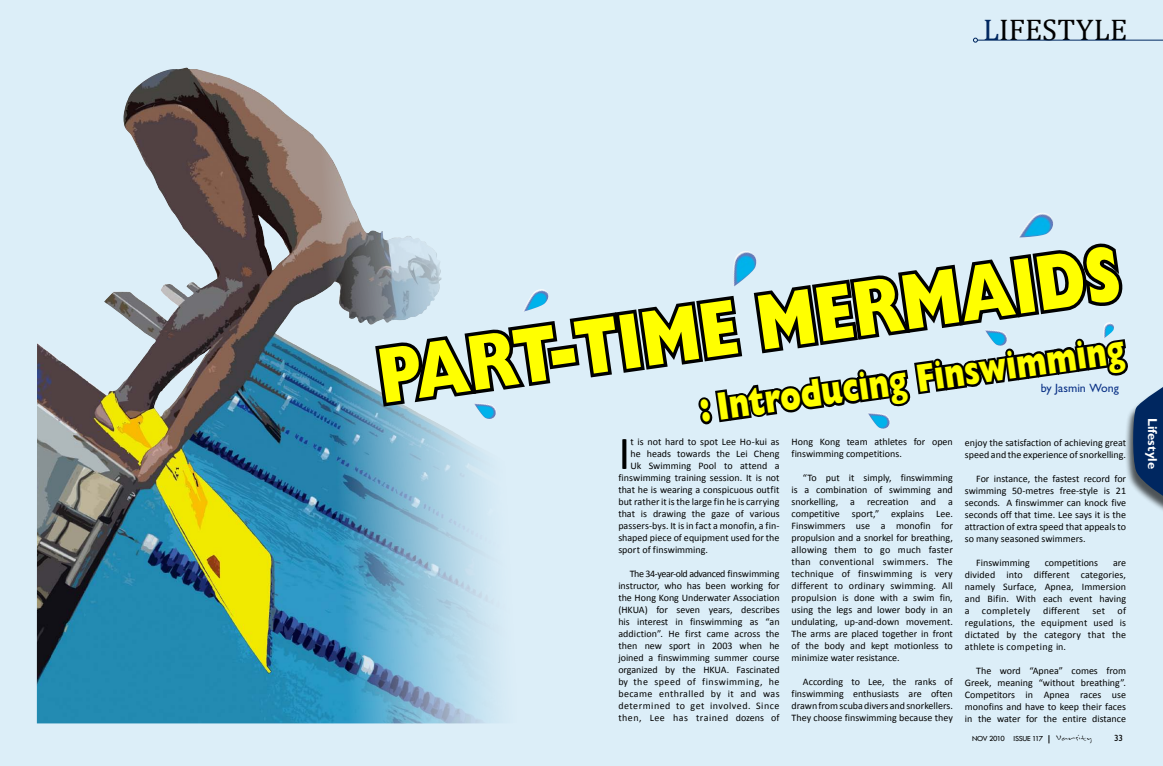
<style>
.page{position:relative;width:1163px;height:766px;background:#fff}
.page>*{position:absolute;margin:0;border:0;box-sizing:border-box;transform-origin:0 0}
.t1{font:800 79.2px "Gill Sans";color:#ff0;scale:.76 1}
.t2{font:47.8px "Calibri";color:#000}
.t3{font:800 39.6px "Gill Sans";color:#ff0;scale:.76 1}
.t4{font:30px "Cambria Math";letter-spacing:.005em;color:#000}
.t5{font:700 13px "Gill Sans";letter-spacing:.005em;color:#fff}
.t6{font:12px "Gill Sans";color:#0d3488}
.t7{font:10px/12px "Calibri";color:#000;text-align:justify}
.t8{font:10px "Inkburrow";letter-spacing:.005em;color:#000}
.t9{font:9px "Gill Sans";color:#000}
.t10{font:8px "Tw Cen";letter-spacing:-.04em;color:#000}
.s1{color:#002760}
</style>
<div class="page">
<div style="left:0;top:0;width:1162px;height:765px;background:#dceef8"></div>
<hr style="left:977px;top:40px;width:185px;height:1px;background:#002760">
<svg style="left:973px;top:38px;width:4px;height:5px"></svg>
<div style="left:1123px;top:383px;width:39px;height:130px;background:#000;opacity:.65"></div>
<img style="left:37px;top:69px;width:460px;height:654px">
<svg style="left:371px;top:243px;width:791px;height:258px"></svg>
<img style="left:474px;top:403px;width:22px;height:16px">
<img style="left:1019px;top:213px;width:34px;height:24px">
<img style="left:732px;top:251px;width:24px;height:36px">
<img style="left:522px;top:289px;width:26px;height:23px">
<img style="left:984px;top:329px;width:23px;height:17px">
<img style="left:1103px;top:322px;width:11px;height:16px">
<img style="left:867px;top:412px;width:23px;height:17px">
<h3 class="t4" style="left:982px;top:12px;width:146px"><span class="s1">L</span>IFESTYLE</h3>
<h1 class="t1" style="left:372px;top:331px;width:985px;rotate:-8deg">Part-time Mermaids</h1>
<h3 class="t3" style="left:696px;top:386px;width:565px;rotate:-8deg">: Introducing Finswimming</h3>
<p class="t6" style="left:1040px;top:381px;width:80px">by Jasmin Wong</p>
<h2 class="t2" style="left:618px;top:423px;width:14px">I</h2>
<p class="t7" style="left:630px;top:435px;width:151px">t is not hard to spot Lee Ho-kui as</p>
<p class="t7" style="left:630px;top:447px;width:151px">he heads towards the Lei Cheng</p>
<p class="t7" style="left:630px;top:459px;width:151px">Uk Swimming Pool to attend a</p>
<p class="t7" style="left:618px;top:471px;width:163px">finswimming training session. It is not</p>
<p class="t7" style="left:618px;top:483px;width:163px">that he is wearing a conspicuous outfit</p>
<p class="t7" style="left:618px;top:495px;width:163px">but rather it is the large fin he is carrying</p>
<p class="t7" style="left:618px;top:507px;width:163px">that is drawing the gaze of various</p>
<p class="t7" style="left:618px;top:519px;width:163px">passers-bys. It is in fact a monofin, a fin-</p>
<p class="t7" style="left:618px;top:531px;width:163px">shaped piece of equipment used for the</p>
<p class="t7" style="left:618px;top:543px;width:91px">sport of finswimming.</p>
<p class="t7" style="left:618px;top:567px;width:163px;text-indent:11px">The 34-year-old advanced finswimming instructor, who has been working for the Hong Kong Underwater Association (HKUA) for seven years, describes his interest in finswimming as “an addiction”. He first came across the then new sport in 2003 when he joined a finswimming summer course organized by the HKUA. Fascinated by the speed of finswimming, he became enthralled by it and was determined to get involved. Since then, Lee has trained dozens of</p>
<p class="t7" style="left:791px;top:435px;width:163px">Hong Kong team athletes for open finswimming competitions.</p>
<p class="t7" style="left:791px;top:471px;width:163px;text-indent:11px">“To put it simply, finswimming is a combination of swimming and snorkelling, a recreation and a competitive sport,” explains Lee.<br>Finswimmers use a monofin for propulsion and a snorkel for breathing, allowing them to go much faster than conventional swimmers. The technique of finswimming is very different to ordinary swimming. All propulsion is done with a swim fin, using the legs and lower body in an undulating, up-and-down movement.<br>The arms are placed together in front of the body and kept motionless to minimize water resistance.</p>
<p class="t7" style="left:791px;top:675px;width:163px;text-indent:11px">According to Lee, the ranks of finswimming enthusiasts are often drawn from scuba divers and snorkellers.<br>They choose finswimming because they</p>
<p class="t7" style="left:964px;top:436px;width:163px">enjoy the satisfaction of achieving great speed and the experience of snorkelling.</p>
<p class="t7" style="left:964px;top:472px;width:163px;text-indent:11px">For instance, the fastest record for swimming 50-metres free-style is 21 seconds. A finswimmer can knock five seconds off that time. Lee says it is the attraction of extra speed that appeals to so many seasoned swimmers.</p>
<p class="t7" style="left:976px;top:556px;width:55px">Finswimming</p>
<p class="t7" style="left:1044px;top:556px;width:55px">competitions</p>
<p class="t7" style="left:964px;top:556px;width:163px;text-indent:148px">are divided into different categories, namely Surface, Apnea, Immersion and Bifin. With each event having a completely</p>
<p class="t7" style="left:964px;top:604px;width:163px;text-indent:153px">of regulations, the equipment used is dictated by the category that the athlete is competing in.</p>
<p class="t7" style="left:964px;top:664px;width:163px;text-indent:11px">The word “Apnea” comes from Greek, meaning “without breathing”.<br>Competitors in Apnea races use monofins and have to keep their faces in the water for the entire distance</p>
<p class="t7" style="left:1043px;top:604px;width:38px">different</p>
<p class="t7" style="left:1092px;top:604px;width:14px">set</p>
<p class="t10" style="left:971px;top:733px;width:73px">NOV 2010 ISSUE 117</p>
<p class="t8" style="left:1056px;top:732px;width:37px">Varsity</p>
<p class="t9" style="left:1114px;top:732px;width:10px">33</p>
<h3 class="t5" style="left:1159px;top:417px;width:53px;rotate:90deg">Lifestyle</h3>
</div>
